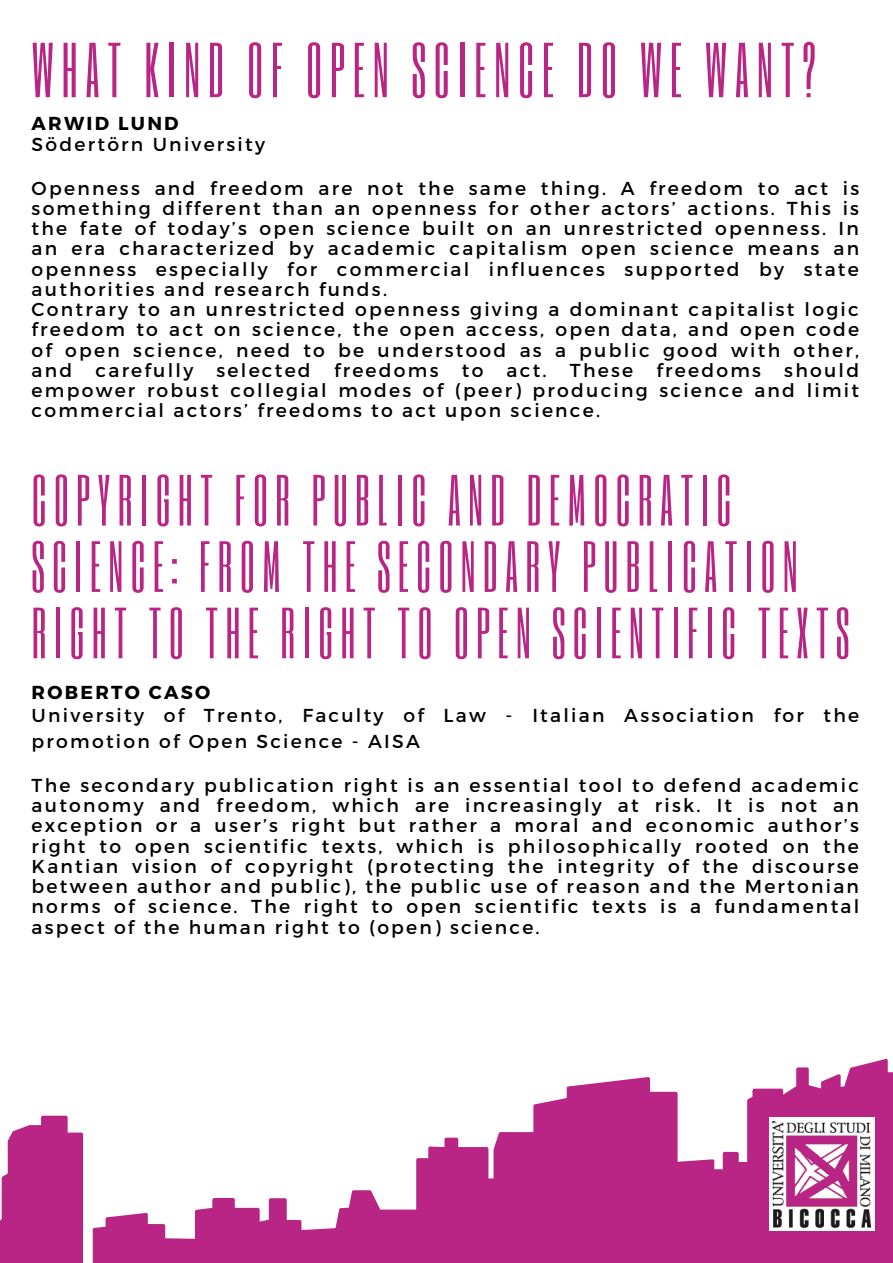
<style>
.page{position:relative;width:893px;height:1263px;background:#fff}
.page>*{position:absolute;margin:0;border:0;box-sizing:border-box;transform-origin:0 0}
.t1{font:64.5px "Six Caps";letter-spacing:.12em;color:#b82585}
.t2{font:60px/66.4px "Six Caps";letter-spacing:.12em;color:#b82585}
.t3{font:18.75px/20.2px "Montserrat";letter-spacing:.12em;color:#000;text-align:justify}
.t4{font:700 18.75px "Montserrat";letter-spacing:.12em;color:#000}
</style>
<div class="page">
<svg style="left:0;top:1063px;width:893px;height:200px;fill:#b82585"></svg>
<img style="left:769px;top:1117px;width:105px;height:113px">
<p class="t1" style="left:32px;top:26px;width:786px">WHAT KIND OF OPEN SCIENCE DO WE WANT?</p>
<p class="t4" style="left:32px;top:112px;width:149px">ARWID LUND</p>
<p class="t3" style="left:32px;top:133px;width:235px">Södertörn University</p>
<p class="t3" style="left:32px;top:177px;width:829px">Openness and freedom are not the same thing. A freedom to act is something different than an openness for other actors’ actions. This is the fate of today’s open science built on an unrestricted openness. In an era characterized by academic capitalism open science means an openness especially for commercial influences supported by state authorities and research funds.</p>
<p class="t3" style="left:32px;top:298px;width:829px">Contrary to an unrestricted openness giving a dominant capitalist logic freedom to act on science, the open access, open data, and open code of open science, need to be understood as a public good with other, and carefully selected freedoms to act. These freedoms should empower robust collegial modes of (peer) producing science and limit commercial actors’ freedoms to act upon science.</p>
<p class="t2" style="left:32px;top:465px;width:819px">COPYRIGHT FOR PUBLIC AND DEMOCRATIC<br>SCIENCE: FROM THE SECONDARY PUBLICATION<br>RIGHT TO THE RIGHT TO OPEN SCIENTIFIC TEXTS</p>
<p class="t4" style="left:32px;top:680px;width:180px">ROBERTO CASO</p>
<p class="t3" style="left:32px;top:702px;width:829px;line-height:25.9px">University of Trento, Faculty of Law - Italian Association for the promotion of Open Science - AISA</p>
<p class="t3" style="left:32px;top:774px;width:829px">The secondary publication right is an essential tool to defend academic autonomy and freedom, which are increasingly at risk. It is not an exception or a user’s right but rather a moral and economic author’s right to open scientific texts, which is philosophically rooted on the Kantian vision of copyright (protecting the integrity of the discourse between author and public), the public use of reason and the Mertonian norms of science. The right to open scientific texts is a fundamental aspect of the human right to (open) science.</p>
</div>
